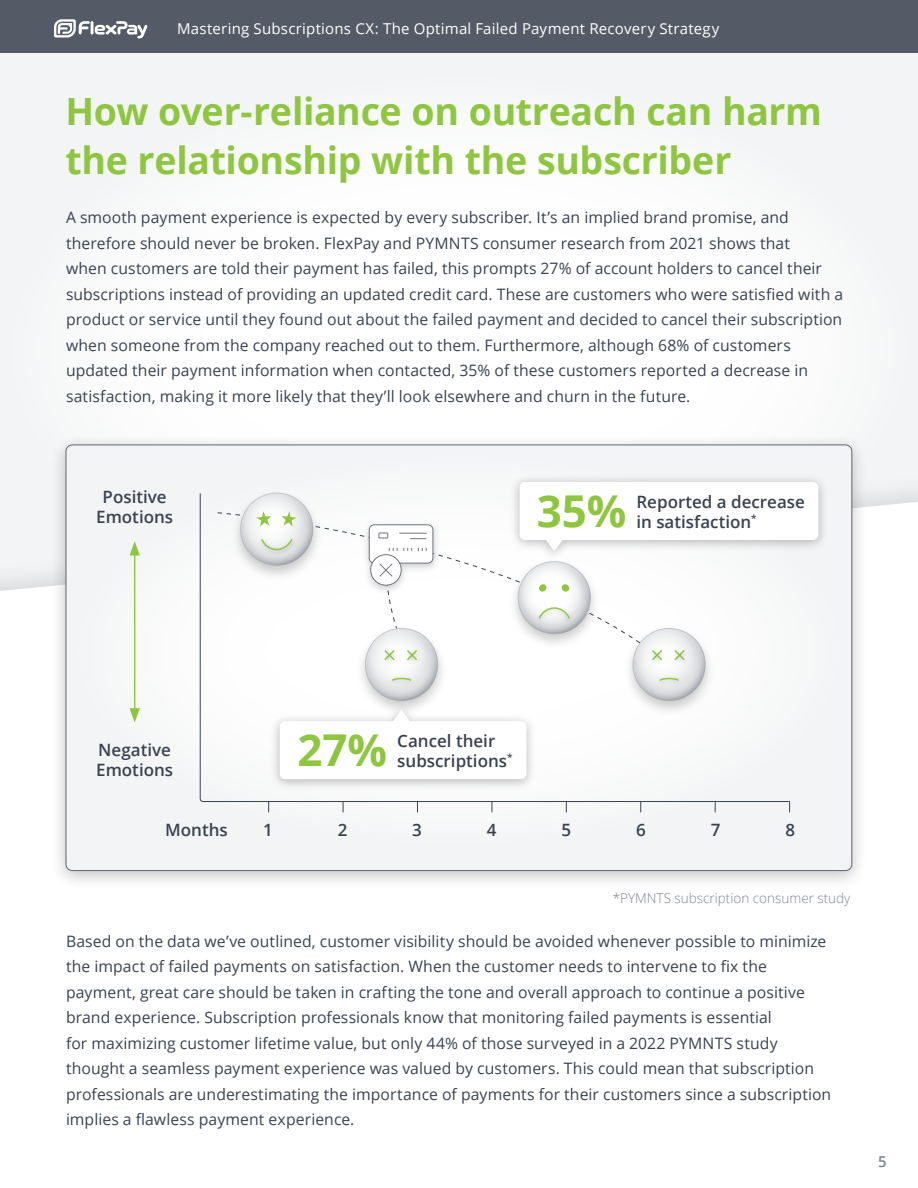
<style>
.page{position:relative;width:918px;height:1188px;background:#f3f4f5}
.page>*{position:absolute;margin:0;border:0;box-sizing:border-box;transform-origin:0 0}
.t1{font:700 43.95px "Open Sans";color:#8fc640}
.t2{font:700 37.5px/49.5px "Open Sans";letter-spacing:-.01em;color:#8fc640}
.t3{font:600 16.95px/19.8px "Open Sans";color:#3b424f}
.t4{font:15.75px/25.5px "Open Sans";letter-spacing:.005em;color:#3b424f}
.t5{font:15px "Open Sans";letter-spacing:.015em;color:#fff}
.t6{font:600 15px "Open Sans";color:#80848d}
.t7{font:300 13.5px "Open Sans";color:#80848d}
.t8{font:600 9.9px "Open Sans";color:#3b424f}
</style>
<div class="page">
<div style="left:0;top:70px;width:918px;height:556px;background:#fff;border-radius:50%"></div>
<div style="left:0;top:502px;width:918px;height:686px;background:#fff"></div>
<div style="left:50px;top:433px;width:818px;height:458px;background:#000;opacity:.24"></div>
<div style="left:66px;top:445px;width:786px;height:426px;background:#f3f4f5;border-radius:6px"></div>
<svg style="left:200px;top:493px;width:590px;height:309px"></svg>
<hr style="left:134px;top:553px;width:1px;height:157px;background:#8fc640">
<svg style="left:129px;top:541px;width:11px;height:14px"></svg>
<svg style="left:129px;top:708px;width:11px;height:15px"></svg>
<div style="left:509px;top:473px;width:319px;height:89px;background:#000;opacity:.27"></div>
<div style="left:269px;top:702px;width:268px;height:89px;background:#000;opacity:.27"></div>
<svg style="left:214px;top:473px;width:604px;height:306px"></svg>
<div style="left:0;top:0;width:918px;height:53px;background:#545b66"></div>
<svg style="left:54px;top:19px;width:94px;height:19px"></svg>
<p class="t5" style="left:177px;top:18px;width:544px">Mastering Subscriptions CX: The Optimal Failed Payment Recovery Strategy</p>
<h2 class="t2" style="left:65px;top:85px;width:758px">How over-reliance on outreach can harm the relationship with the subscriber</h2>
<p class="t4" style="left:66px;top:205px;width:779px">A smooth payment experience is expected by every subscriber. It’s an implied brand promise, and therefore should never be broken. FlexPay and PYMNTS consumer research from 2021 shows that<br>when customers are told their payment has failed, this prompts 27% of account holders to cancel their subscriptions instead of providing an updated credit card. These are customers who were satisfied with a product or service until they found out about the failed payment and decided to cancel their subscription when someone from the company reached out to them. Furthermore, although 68% of customers updated their payment information when contacted, 35% of these customers reported a decrease in satisfaction, making it more likely that they’ll look elsewhere and churn in the future.</p>
<p class="t3" style="left:96px;top:487px;width:79px;text-align:center">Positive<br>Emotions</p>
<h1 class="t1" style="left:537px;top:480px;width:91px">35%</h1>
<p class="t3" style="left:636px;top:491px;width:170px">Reported a decrease in satisfaction</p>
<p class="t8" style="left:751px;top:511px;width:7px">*</p>
<p class="t3" style="left:96px;top:740px;width:79px">Negative<br>Emotions</p>
<p class="t3" style="left:165px;top:820px;width:64px">Months</p>
<h1 class="t1" style="left:298px;top:719px;width:91px">27%</h1>
<p class="t3" style="left:397px;top:730px;width:111px">Cancel their subscriptions</p>
<p class="t8" style="left:507px;top:751px;width:7px">*</p>
<p class="t3" style="left:263px;top:820px;width:11px">1</p>
<p class="t3" style="left:338px;top:820px;width:11px">2</p>
<p class="t3" style="left:412px;top:820px;width:11px">3</p>
<p class="t3" style="left:487px;top:820px;width:11px">4</p>
<p class="t3" style="left:562px;top:820px;width:11px">5</p>
<p class="t3" style="left:636px;top:820px;width:11px">6</p>
<p class="t3" style="left:711px;top:820px;width:11px">7</p>
<p class="t3" style="left:786px;top:820px;width:11px">8</p>
<p class="t7" style="left:613px;top:889px;width:239px">*PYMNTS subscription consumer study</p>
<p class="t4" style="left:66px;top:928px;width:767px">Based on the data we’ve outlined, customer visibility should be avoided whenever possible to minimize the impact of failed payments on satisfaction. When the customer needs to intervene to fix the payment, great care should be taken in crafting the tone and overall approach to continue a positive brand experience. Subscription professionals know that monitoring failed payments is essential<br>for maximizing customer lifetime value, but only 44% of those surveyed in a 2022 PYMNTS study thought a seamless payment experience was valued by customers. This could mean that subscription professionals are underestimating the importance of payments for their customers since a subscription implies a flawless payment experience.</p>
<p class="t6" style="left:878px;top:1151px;width:10px">5</p>
</div>
